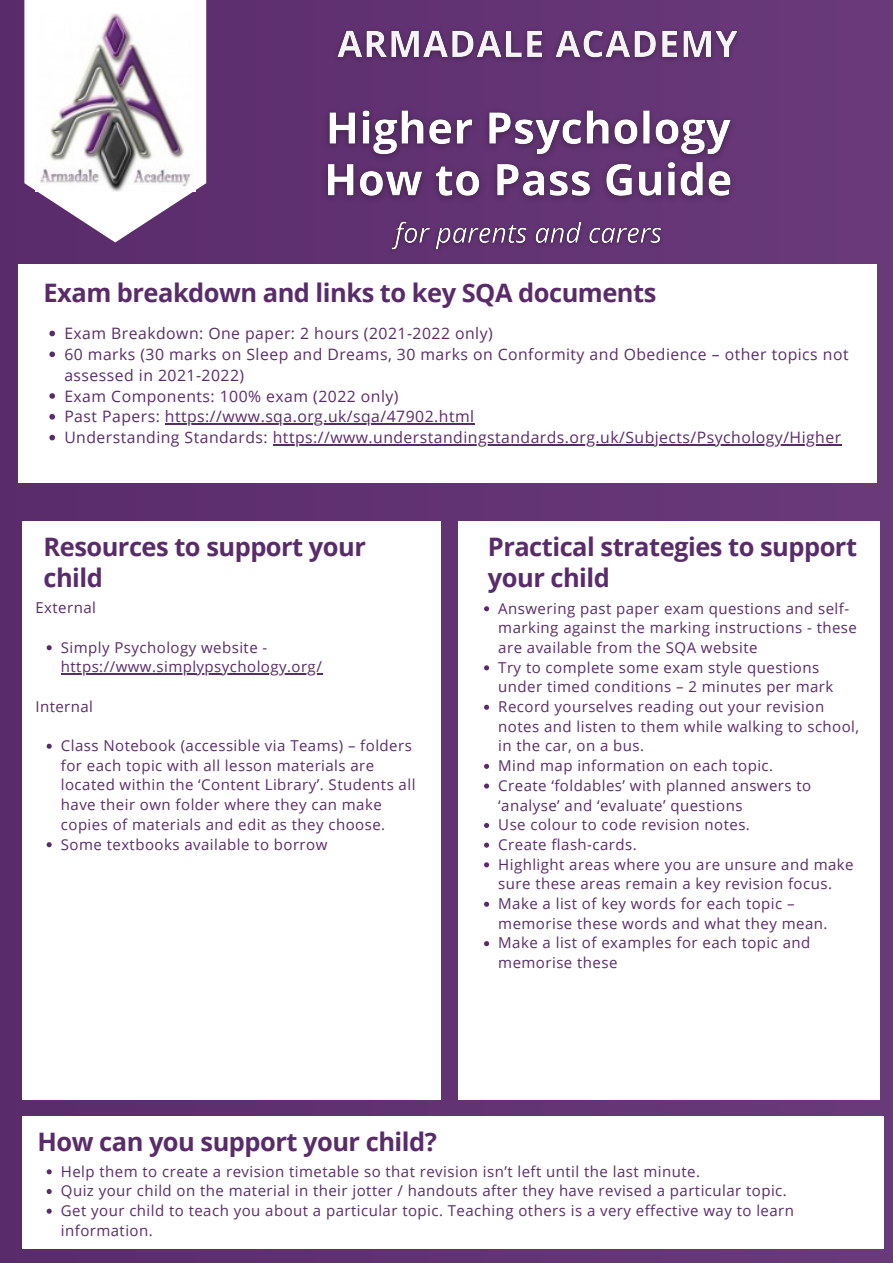
<style>
.page{position:relative;width:893px;height:1263px;background:#623372}
.page>*{position:absolute;margin:0;border:0;box-sizing:border-box;transform-origin:0 0}
.t1{font:700 25.5px/30.4px "Open Sans";letter-spacing:-.02em;color:#5a2b6a}
.t2{font:15.75px/20.9px "Open Sans";letter-spacing:.03em;color:#5a2b6a}
.t3{font:15px/19.7px "Open Sans";letter-spacing:.03em;color:#5a2b6a}
</style>
<div class="page">
<div style="left:18px;top:264px;width:858px;height:219px;background:#fff"></div>
<svg style="left:24px;top:0;width:182px;height:242px"></svg>
<div style="left:458px;top:521px;width:421px;height:578px;background:#fff"></div>
<div style="left:22px;top:521px;width:419px;height:578px;background:#fff"></div>
<div style="left:22px;top:1117px;width:861px;height:132px;background:#fff"></div>
<img style="left:35px;top:13px;width:160px;height:178px">
<img style="left:326px;top:110px;width:405px;height:89px">
<img style="left:391px;top:221px;width:270px;height:30px">
<img style="left:337px;top:30px;width:401px;height:30px">
<svg style="left:49px;top:331px;width:6px;height:5px"></svg>
<svg style="left:49px;top:351px;width:6px;height:6px"></svg>
<svg style="left:49px;top:393px;width:6px;height:6px"></svg>
<svg style="left:49px;top:414px;width:6px;height:6px"></svg>
<hr style="left:165px;top:423px;width:310px;height:2px;background:#5a2b6a">
<svg style="left:49px;top:435px;width:6px;height:5px"></svg>
<hr style="left:273px;top:444px;width:568px;height:1px;background:#5a2b6a">
<svg style="left:484px;top:606px;width:5px;height:5px"></svg>
<svg style="left:484px;top:665px;width:5px;height:5px"></svg>
<svg style="left:484px;top:705px;width:5px;height:5px"></svg>
<svg style="left:484px;top:764px;width:5px;height:5px"></svg>
<svg style="left:484px;top:783px;width:5px;height:5px"></svg>
<svg style="left:484px;top:823px;width:5px;height:5px"></svg>
<svg style="left:484px;top:843px;width:5px;height:5px"></svg>
<svg style="left:484px;top:862px;width:5px;height:5px"></svg>
<svg style="left:484px;top:902px;width:5px;height:5px"></svg>
<svg style="left:484px;top:941px;width:5px;height:5px"></svg>
<svg style="left:47px;top:1169px;width:5px;height:5px"></svg>
<svg style="left:47px;top:1189px;width:5px;height:5px"></svg>
<svg style="left:47px;top:1209px;width:5px;height:5px"></svg>
<svg style="left:47px;top:645px;width:5px;height:5px"></svg>
<hr style="left:61px;top:673px;width:261px;height:1px;background:#5a2b6a">
<svg style="left:47px;top:744px;width:5px;height:5px"></svg>
<svg style="left:47px;top:842px;width:5px;height:5px"></svg>
<p class="t1" style="left:43px;top:277px;width:614px">Exam breakdown and links to key SQA documents</p>
<p class="t2" style="left:64px;top:323px;width:430px">Exam Breakdown: One paper: 2 hours (2021-2022 only)</p>
<p class="t2" style="left:64px;top:343px;width:785px">60 marks (30 marks on Sleep and Dreams, 30 marks on Conformity and Obedience – other topics not assessed in 2021-2022)</p>
<p class="t2" style="left:64px;top:385px;width:336px">Exam Components: 100% exam (2022 only)</p>
<p class="t2" style="left:64px;top:406px;width:411px">Past Papers: https://www.sqa.org.uk/sqa/47902.html</p>
<p class="t2" style="left:64px;top:427px;width:778px">Understanding Standards: https://www.understandingstandards.org.uk/Subjects/Psychology/Higher</p>
<p class="t1" style="left:43px;top:531px;width:324px">Resources to support your child</p>
<p class="t1" style="left:488px;top:531px;width:371px">Practical strategies to support your child</p>
<p class="t3" style="left:498px;top:598px;width:360px">Answering past paper exam questions and self&shy;marking against the marking instructions - these are available from the SQA website</p>
<p class="t3" style="left:498px;top:657px;width:337px">Try to complete some exam style questions under timed conditions – 2 minutes per mark</p>
<p class="t3" style="left:498px;top:696px;width:362px">Record yourselves reading out your revision notes and listen to them while walking to school, in the car, on a bus.</p>
<p class="t3" style="left:498px;top:755px;width:276px">Mind map information on each topic.</p>
<p class="t3" style="left:498px;top:775px;width:314px">Create ‘foldables’ with planned answers to ‘analyse’ and ‘evaluate’ questions</p>
<p class="t3" style="left:498px;top:814px;width:253px">Use colour to code revision notes.</p>
<p class="t3" style="left:498px;top:834px;width:140px">Create flash-cards.</p>
<p class="t3" style="left:498px;top:854px;width:357px">Highlight areas where you are unsure and make sure these areas remain a key revision focus.</p>
<p class="t3" style="left:498px;top:893px;width:331px">Make a list of key words for each topic – memorise these words and what they mean.</p>
<p class="t3" style="left:498px;top:933px;width:314px">Make a list of examples for each topic and memorise these</p>
<p class="t3" style="left:35px;top:597px;width:62px">External</p>
<p class="t3" style="left:61px;top:637px;width:262px">Simply Psychology website - https://www.simplypsychology.org/</p>
<p class="t3" style="left:35px;top:696px;width:59px">Internal</p>
<p class="t3" style="left:61px;top:735px;width:356px">Class Notebook (accessible via Teams) – folders for each topic with all lesson materials are located within the ‘Content Library’. Students all have their own folder where they can make copies of materials and edit as they choose.</p>
<p class="t3" style="left:61px;top:834px;width:268px">Some textbooks available to borrow</p>
<p class="t1" style="left:38px;top:1126px;width:401px">How can you support your child?</p>
<p class="t3" style="left:61px;top:1161px;width:640px">Help them to create a revision timetable so that revision isn’t left until the last minute.</p>
<p class="t3" style="left:61px;top:1180px;width:727px">Quiz your child on the material in their jotter / handouts after they have revised a particular topic.</p>
<p class="t3" style="left:61px;top:1200px;width:734px">Get your child to teach you about a particular topic. Teaching others is a very effective way to learn information.</p>
</div>
